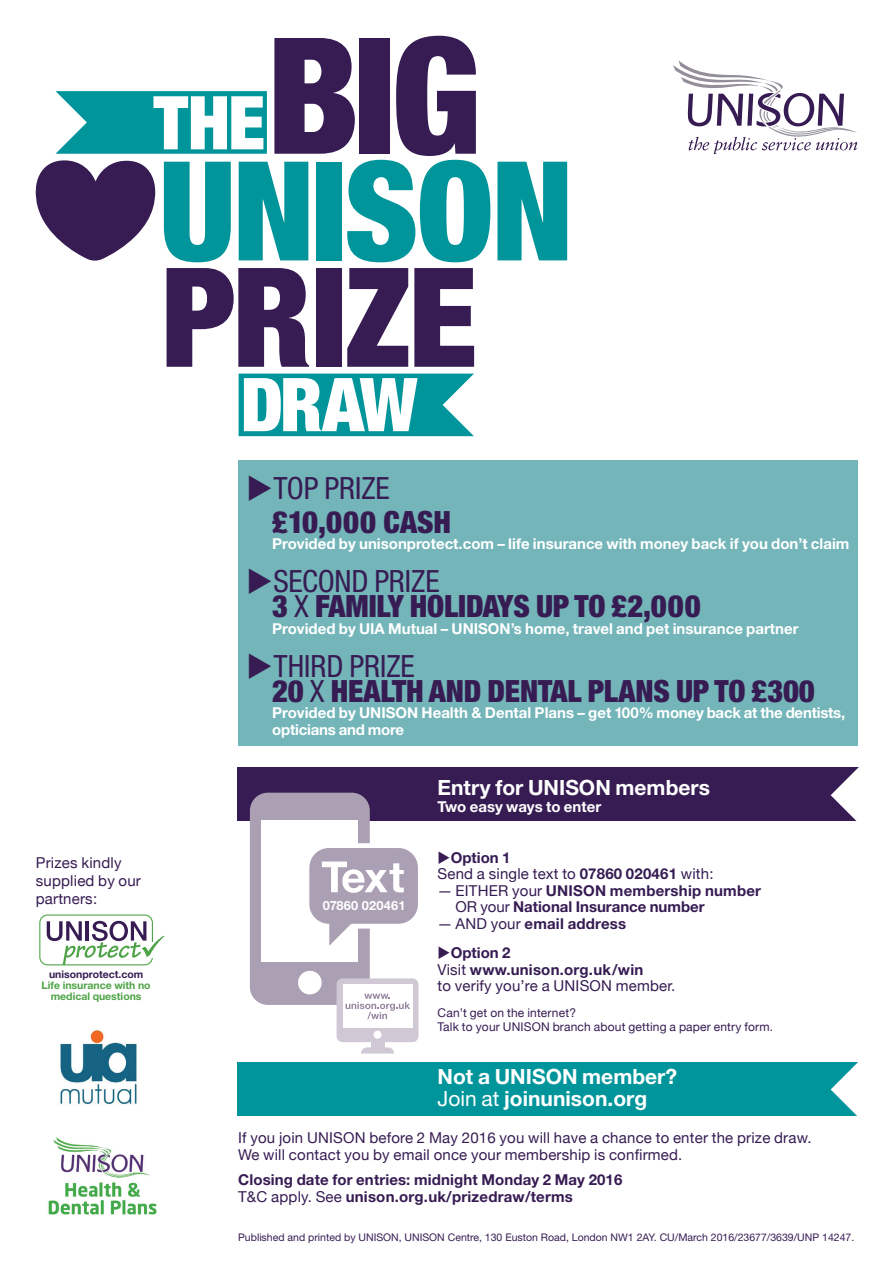
<style>
.page{position:relative;width:893px;height:1263px;background:#fff}
.page>*{position:absolute;margin:0;border:0;box-sizing:border-box;transform-origin:0 0}
.t1{font:900 condensed 30.75px/25.3px "Helvetica Neue";letter-spacing:-.005em;color:#371c53}
.t2{font:700 21px/22px "Helvetica Neue";color:#fff}
.t3{font:700 15px/16.4px "Helvetica Neue";color:#fff}
.t4{font:15px/17.9px "Helvetica Neue";letter-spacing:.015em;color:#371c53}
.t5{font:15px/16.5px "Helvetica Neue";letter-spacing:.015em;color:#361c53}
.t6{font:700 15px/17.9px "Helvetica Neue";letter-spacing:.01em;color:#371c53}
.t7{font:700 15px/16.5px "Helvetica Neue";letter-spacing:.015em;color:#361c53}
.t8{font:700 12.75px "Helvetica Neue";letter-spacing:.02em;color:#fff}
.t9{font:12px/13.5px "Helvetica Neue";letter-spacing:.015em;color:#361c53}
.t10{font:10.5px "Helvetica Neue";color:#371c53}
.t11{font:700 10.5px/11.2px "Helvetica Neue";color:#4da346;text-align:center}
.t12{font:700 10.5px "Helvetica Neue";color:#371c53}
.s1{font-weight:400}
.s2{font-weight:700}
</style>
<div class="page">
<img style="left:60px;top:1030px;width:77px;height:75px">
<svg style="left:497px;top:162px;width:70px;height:98px;background:#28a5aa"></svg>
<svg style="left:167px;top:268px;width:142px;height:99px"></svg>
<div style="left:316px;top:268px;width:25px;height:99px;background:#371c53"></div>
<svg style="left:347px;top:268px;width:61px;height:99px"></svg>
<svg style="left:414px;top:268px;width:60px;height:99px"></svg>
<svg style="left:239px;top:374px;width:235px;height:62px"></svg>
<svg style="left:35px;top:36px;width:455px;height:226px"></svg>
<img style="left:48px;top:1137px;width:109px;height:78px">
<div style="left:39px;top:914px;width:114px;height:51px;border:1px solid #4da346;border-radius:8px"></div>
<svg style="left:47px;top:921px;width:117px;height:44px"></svg>
<svg style="left:673px;top:60px;width:184px;height:94px"></svg>
<div style="left:238px;top:460px;width:619px;height:286px;background:#74b5b9"></div>
<div style="left:237px;top:767px;width:634px;height:54px;background:#371c53"></div>
<div style="left:237px;top:1062px;width:634px;height:54px;background:#00959a"></div>
<div style="left:250px;top:793px;width:120px;height:212px;background:#ab9fb4;border-radius:18px"></div>
<div style="left:262px;top:820px;width:96px;height:142px;background:#fff"></div>
<div style="left:298px;top:971px;width:24px;height:23px;background:#fff;border-radius:50%"></div>
<svg style="left:309px;top:843px;width:109px;height:103px"></svg>
<div style="left:337px;top:978px;width:81px;height:64px;background:#d0c9d5;border-radius:6px"></div>
<div style="left:343px;top:984px;width:69px;height:43px;background:#fff"></div>
<div style="left:371px;top:1041px;width:13px;height:9px;background:#d0c9d5"></div>
<div style="left:373px;top:1031px;width:9px;height:8px;background:#fff;border-radius:50%"></div>
<svg style="left:361px;top:1047px;width:33px;height:6px"></svg>
<svg style="left:346px;top:994px;width:64px;height:25px"></svg>
<svg style="left:831px;top:767px;width:40px;height:54px"></svg>
<svg style="left:831px;top:1062px;width:40px;height:54px"></svg>
<p class="t4" style="left:36px;top:854px;width:107px">Prizes kindly supplied by our partners:</p>
<p class="t12" style="left:49px;top:967px;width:96px">unisonprotect.com</p>
<p class="t11" style="left:42px;top:979px;width:111px">Life insurance with no medical questions</p>
<h1 class="t1" style="left:272px;top:470px;width:181px;line-height:34.2px;text-indent:-26px">◆<span class="s1">TOP PRIZE </span>£10,000 CASH</h1>
<p class="t3" style="left:272px;top:535px;width:579px">Provided by unisonprotect.com – life insurance with money back if you don’t claim</p>
<h1 class="t1" style="left:272px;top:568px;width:430px;text-indent:-26px">◆<span class="s1">SECOND PRIZE<br></span>3 <span class="s1">X</span> FAMILY HOLIDAYS UP TO £2,000</h1>
<p class="t3" style="left:272px;top:620px;width:528px">Provided by UIA Mutual – UNISON’s home, travel and pet insurance partner</p>
<h1 class="t1" style="left:272px;top:652px;width:544px;text-indent:-26px">◆<span class="s1">THIRD PRIZE<br></span>20 <span class="s1">X</span> HEALTH AND DENTAL PLANS UP TO £300</h1>
<p class="t3" style="left:272px;top:704px;width:575px">Provided by UNISON Health &amp; Dental Plans – get 100% money back at the dentists, opticians and more</p>
<p class="t8" style="left:323px;top:897px;width:84px">07860 020461</p>
<h2 class="t2" style="left:438px;top:776px;width:274px">Entry for UNISON members</h2>
<p class="t3" style="left:438px;top:798px;width:165px">Two easy ways to enter</p>
<p class="t5" style="left:438px;top:850px;width:278px">◆<span class="s2">Option 1<br></span>Send a single text to <span class="s2">07860 020461</span> with:</p>
<p class="t7" style="left:455px;top:882px;width:307px;text-indent:-18px"><span class="s1">— EITHER your</span> UNISON membership number<br><span class="s1">OR your</span> National Insurance number</p>
<p class="t7" style="left:438px;top:915px;width:190px"><span class="s1">— AND your</span> email address</p>
<p class="t5" style="left:438px;top:945px;width:239px">◆<span class="s2">Option 2<br></span>Visit <span class="s2">www.unison.org.uk/win<br></span>to verify you’re a UNISON member.</p>
<p class="t9" style="left:438px;top:1007px;width:337px">Can’t get on the internet?<br>Talk to your UNISON branch about getting a paper entry form.</p>
<h2 class="t2" style="left:438px;top:1065px;width:241px">Not a UNISON member?<br><span class="s1">Join at</span> joinunison.org</h2>
<p class="t4" style="left:238px;top:1130px;width:575px;line-height:16.5px">If you join UNISON before 2 May 2016 you will have a chance to enter the prize draw.<br>We will contact you by email once your membership is confirmed.</p>
<p class="t6" style="left:238px;top:1170px;width:386px">Closing date for entries: midnight Monday 2 May 2016<br><span class="s1">T&amp;C apply. See</span> unison.org.uk/prizedraw/terms</p>
<p class="t10" style="left:238px;top:1231px;width:618px">Published and printed by UNISON, UNISON Centre, 130 Euston Road, London NW1 2AY. CU/March 2016/23677/3639/UNP 14247.</p>
</div>
